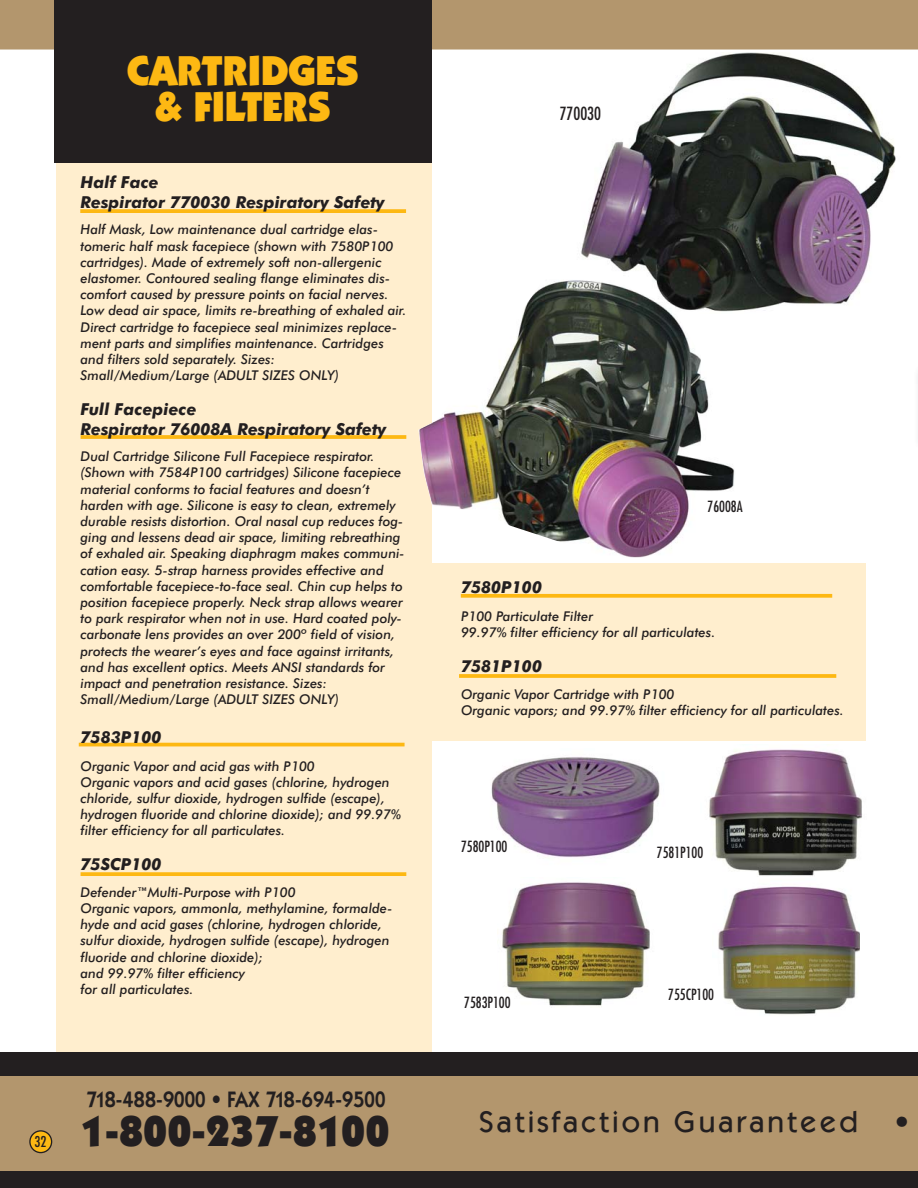
<style>
.page{position:relative;width:918px;height:1188px;background:#fff}
.page>*{position:absolute;margin:0;border:0;box-sizing:border-box;transform-origin:0 0}
.t1{font:900 43.5px "Itc Kabel";color:#231f20}
.t2{font:900 42px/36px "Itc Kabel";letter-spacing:-.015em;color:#fdb813;text-align:center}
.t3{font:500 30px "Itc Kabel";letter-spacing:.1em;color:#231f20}
.t4{font:600 22.5px "Itc Kabel";letter-spacing:.01em;color:#231f20;scale:.88 1}
.t5{font:condensed 17.7px "Futura";color:#231f20;scale:.95 1}
.t6{font:italic 700 16.5px/19.8px "Futura BT";color:#231f20}
.t7{font:condensed 15px "Futura";color:#231f20;scale:.95 1}
.t8{font:condensed 14.55px "Futura";color:#231f20}
.t9{font:italic 500 13.5px/16.2px "Futura BT";color:#231f20}
</style>
<div class="page">
<div style="left:0;top:0;width:918px;height:50px;background:#b3966d"></div>
<div style="left:56px;top:0;width:376px;height:1168px;background:#ffeece"></div>
<div style="left:0;top:1052px;width:918px;height:136px;background:#231f20"></div>
<div style="left:0;top:1077px;width:917px;height:94px;background:#b3966d"></div>
<div style="left:54px;top:0;width:378px;height:162px;background:#231f20"></div>
<svg style="left:80px;top:209px;width:326px;height:4px"></svg>
<svg style="left:81px;top:435px;width:325px;height:4px"></svg>
<hr style="left:79px;top:743px;width:326px;height:3px;background:#fdb813">
<svg style="left:81px;top:872px;width:325px;height:4px"></svg>
<img style="left:581px;top:52px;width:315px;height:259px">
<div style="left:429px;top:563px;width:437px;height:178px;background:#ffeece"></div>
<svg style="left:461px;top:594px;width:371px;height:4px"></svg>
<svg style="left:459px;top:674px;width:377px;height:4px;background:#fdbb1e"></svg>
<img style="left:502px;top:882px;width:148px;height:124px">
<img style="left:709px;top:749px;width:153px;height:127px">
<img style="left:491px;top:757px;width:169px;height:101px">
<img style="left:718px;top:886px;width:142px;height:129px">
<img style="left:418px;top:279px;width:318px;height:279px">
<svg style="left:29px;top:1130px;width:23px;height:23px"></svg>
<p class="t8" style="left:35px;top:1135px;width:13px">32</p>
<h2 class="t2" style="left:127px;top:55px;width:234px">CARTRIDGES &amp; FILTERS</h2>
<p class="t6" style="left:81px;top:173px;width:306px">Half Face<br>Respirator 770030 Respiratory Safety</p>
<p class="t9" style="left:81px;top:223px;width:327px">Half Mask, Low maintenance dual cartridge elas&shy;tomeric half mask facepiece (shown with 7580P100 cartridges). Made of extremely soft non-allergenic elastomer. Contoured sealing flange eliminates dis&shy;comfort caused by pressure points on facial nerves.<br>Low dead air space, limits re-breathing of exhaled air.<br>Direct cartridge to facepiece seal minimizes replace&shy;ment parts and simplifies maintenance. Cartridges and filters sold separately. Sizes:<br>Small/Medium/Large (ADULT SIZES ONLY)</p>
<p class="t6" style="left:81px;top:400px;width:307px">Full Facepiece<br>Respirator 76008A Respiratory Safety</p>
<p class="t9" style="left:81px;top:450px;width:325px">Dual Cartridge Silicone Full Facepiece respirator. (Shown with 7584P100 cartridges) Silicone facepiece material conforms to facial features and doesn’t harden with age. Silicone is easy to clean, extremely durable resists distortion. Oral nasal cup reduces fog&shy;ging and lessens dead air space, limiting rebreathing of exhaled air. Speaking diaphragm makes communi&shy;cation easy. 5-strap harness provides effective and comfortable facepiece-to-face seal. Chin cup helps to position facepiece properly. Neck strap allows wearer to park respirator when not in use. Hard coated poly&shy;carbonate lens provides an over 200º field of vision, protects the wearer’s eyes and face against irritants, and has excellent optics. Meets ANSI standards for impact and penetration resistance. Sizes:<br>Small/Medium/Large (ADULT SIZES ONLY)</p>
<p class="t6" style="left:81px;top:728px;width:83px">7583P100</p>
<p class="t9" style="left:81px;top:759px;width:322px">Organic Vapor and acid gas with P100<br>Organic vapors and acid gases (chlorine, hydrogen chloride, sulfur dioxide, hydrogen sulfide (escape), hydrogen fluoride and chlorine dioxide); and 99.97% filter efficiency for all particulates.</p>
<p class="t6" style="left:81px;top:856px;width:83px">75SCP100</p>
<p class="t9" style="left:81px;top:885px;width:313px">Defender™Multi-Purpose with P100<br>Organic vapors, ammonla, methylamine, formalde&shy;hyde and acid gases (chlorine, hydrogen chloride, sulfur dioxide, hydrogen sulfide (escape), hydrogen fluoride and chlorine dioxide);<br>and 99.97% filter efficiency<br>for all particulates.</p>
<h3 class="t5" style="left:560px;top:106px;width:45px">770030</h3>
<p class="t7" style="left:708px;top:500px;width:38px">76008A</p>
<p class="t6" style="left:461px;top:579px;width:83px">7580P100</p>
<p class="t9" style="left:461px;top:609px;width:256px">P100 Particulate Filter<br>99.97% filter efficiency for all particulates.</p>
<p class="t6" style="left:461px;top:658px;width:83px">7581P100</p>
<p class="t9" style="left:461px;top:687px;width:384px">Organic Vapor Cartridge with P100<br>Organic vapors; and 99.97% filter efficiency for all particulates.</p>
<p class="t7" style="left:461px;top:839px;width:50px">7580P100</p>
<p class="t7" style="left:464px;top:996px;width:50px">7583P100</p>
<p class="t7" style="left:657px;top:845px;width:50px">7581P100</p>
<p class="t7" style="left:668px;top:988px;width:50px">755CP100</p>
<h3 class="t4" style="left:86px;top:1091px;width:342px">718-488-9000 • FAX 718-694-9500</h3>
<h1 class="t1" style="left:81px;top:1114px;width:310px">1-800-237-8100</h1>
<h3 class="t3" style="left:479px;top:1111px;width:432px">Satisfaction Guaranteed •</h3>
</div>
